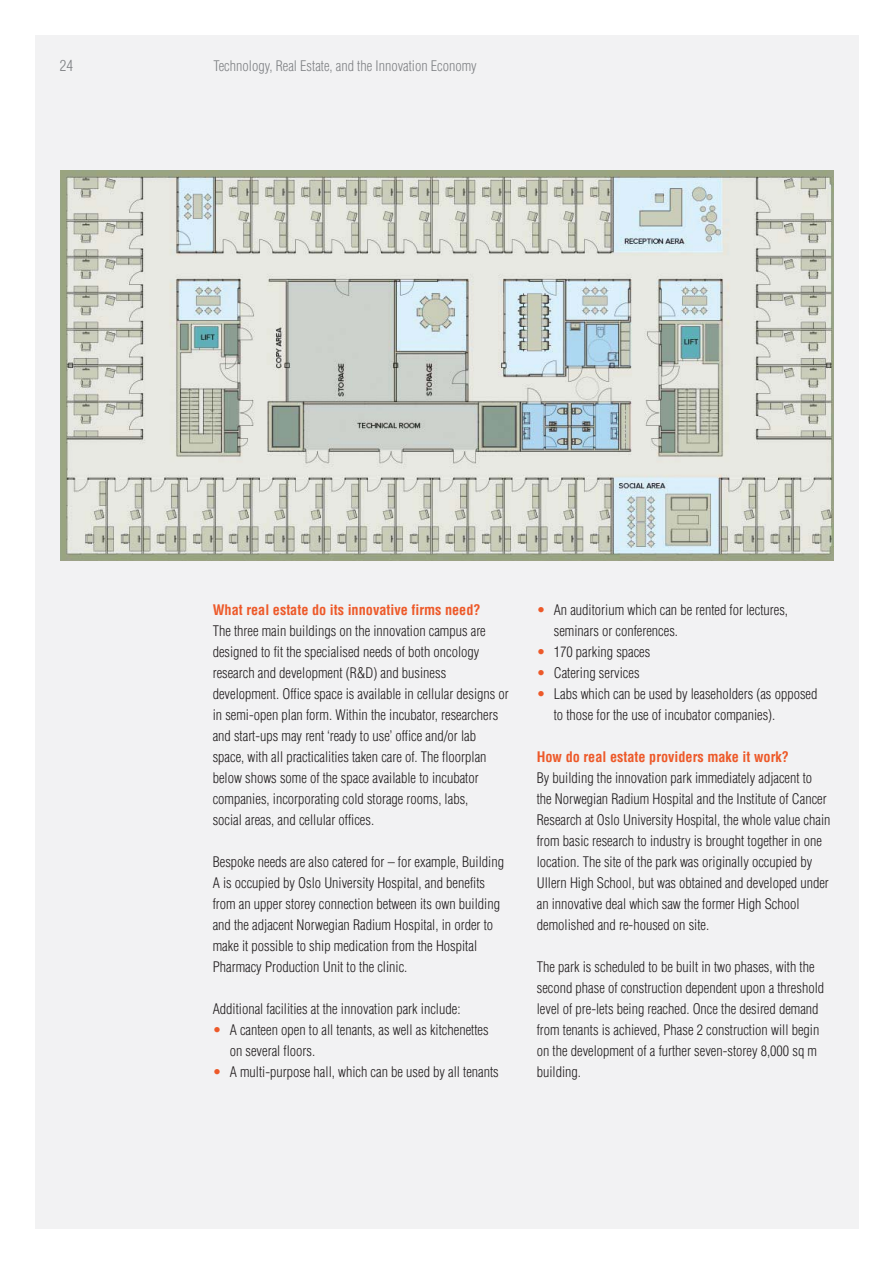
<style>
.page{position:relative;width:893px;height:1263px;background:#fff}
.page>*{position:absolute;margin:0;border:0;box-sizing:border-box;transform-origin:0 0}
.t1{font:300 condensed 15px "Helvetica";color:#808285}
.t2{font:300 condensed 14.25px/21px "Helvetica";color:#231f20}
.t3{font:700 condensed 14.25px "Helvetica";color:#ed5929}
.t4{font:300 condensed 14.25px "Helvetica";color:#808285}
.s1{color:#ed5929}
</style>
<div class="page">
<div style="left:35px;top:35px;width:824px;height:1194px;background:#f2f2f3"></div>
<img style="left:60px;top:171px;width:773px;height:390px">
<p class="t1" style="left:60px;top:60px;width:15px">24</p>
<p class="t4" style="left:213px;top:60px;width:265px">Technology, Real Estate, and the Innovation Economy</p>
<p class="t3" style="left:213px;top:604px;width:269px">What real estate do its innovative firms need?</p>
<p class="t2" style="left:213px;top:621px;width:297px">The three main buildings on the innovation campus are designed to fit the specialised needs of both oncology research and development (R&amp;D) and business development. Office space is available in cellular designs or in semi-open plan form. Within the incubator, researchers and start-ups may rent ‘ready to use’ office and/or lab space, with all practicalities taken care of. The floorplan below shows some of the space available to incubator companies, incorporating cold storage rooms, labs,<br>social areas, and cellular offices.</p>
<p class="t2" style="left:213px;top:852px;width:293px">Bespoke needs are also catered for – for example, Building A is occupied by Oslo University Hospital, and benefits from an upper storey connection between its own building and the adjacent Norwegian Radium Hospital, in order to make it possible to ship medication from the Hospital Pharmacy Production Unit to the clinic.</p>
<p class="t2" style="left:213px;top:999px;width:249px">Additional facilities at the innovation park include:</p>
<p class="t2" style="left:230px;top:1020px;width:260px;text-indent:-17px"><span class="s1">•</span> A canteen open to all tenants, as well as kitchenettes on several floors.</p>
<p class="t2" style="left:213px;top:1062px;width:287px"><span class="s1">•</span> A multi-purpose hall, which can be used by all tenants</p>
<p class="t2" style="left:554px;top:600px;width:236px;text-indent:-17px"><span class="s1">•</span> An auditorium which can be rented for lectures, seminars or conferences.</p>
<p class="t2" style="left:536px;top:642px;width:115px"><span class="s1">•</span> 170 parking spaces</p>
<p class="t2" style="left:536px;top:663px;width:104px"><span class="s1">•</span> Catering services</p>
<p class="t2" style="left:554px;top:684px;width:265px;text-indent:-17px"><span class="s1">•</span> Labs which can be used by leaseholders (as opposed to those for the use of incubator companies).</p>
<p class="t3" style="left:536px;top:751px;width:253px">How do real estate providers make it work?</p>
<p class="t2" style="left:536px;top:768px;width:295px">By building the innovation park immediately adjacent to the Norwegian Radium Hospital and the Institute of Cancer Research at Oslo University Hospital, the whole value chain from basic research to industry is brought together in one location. The site of the park was originally occupied by Ullern High School, but was obtained and developed under an innovative deal which saw the former High School demolished and re-housed on site.</p>
<p class="t2" style="left:536px;top:957px;width:289px">The park is scheduled to be built in two phases, with the second phase of construction dependent upon a threshold level of pre-lets being reached. Once the desired demand from tenants is achieved, Phase 2 construction will begin on the development of a further seven-storey 8,000 sq m building.</p>
</div>
